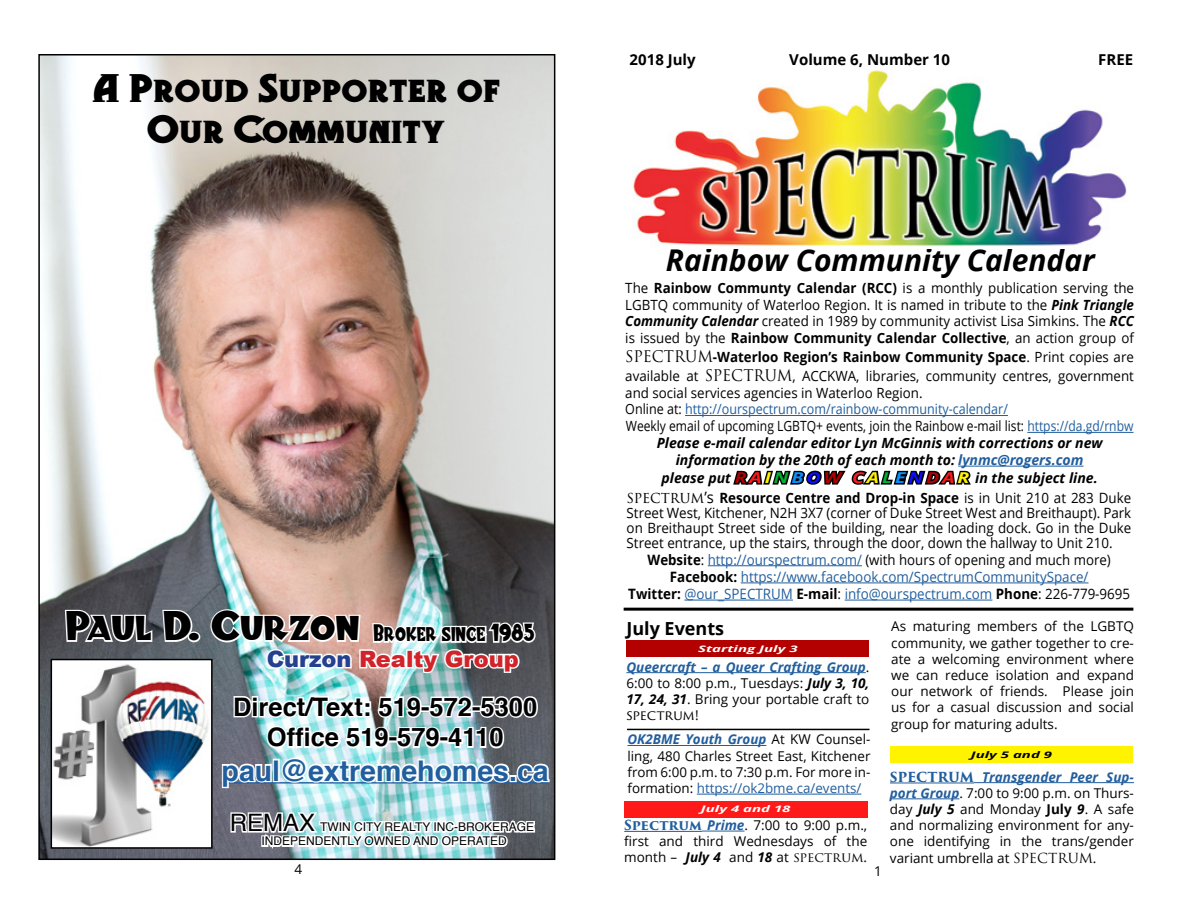
<style>
.page{position:relative;width:1188px;height:918px;background:#fff}
.page>*{position:absolute;margin:0;border:0;box-sizing:border-box;transform-origin:0 0}
.t1{font:39px "Blitzkrieg NF";color:#000}
.t2{font:34.5px/41.4px "Gramophone NF";color:#000;text-align:center;scale:1.22 1}
.t3{font:italic 700 30px "Open Sans";color:#000}
.t4{font:700 28.5px "Helvetica";color:#215e9e}
.t5{font:700 25.5px/30.6px "Helvetica";color:#000;text-align:center}
.t6{font:900 22.5px "Arial";color:#d2232a}
.t7{font:22.5px "Blitzkrieg NF";color:#000;scale:.75 1}
.t8{font:700 18px "Open Sans";color:#000}
.t9{font:700 15px "Open Sans";color:#000}
.t10{font:14.25px/17.1px "Open Sans";color:#215e9e;text-align:center;scale:.93 1}
.t11{font:14.1px/16.8px "Open Sans";color:#000;text-align:justify;scale:.95 1}
.t12{font:14.1px/15px "Open Sans";color:#000;text-align:justify;scale:.94 1}
.t13{font:italic 700 14.1px "Open Sans";color:#000}
.t14{font:14.1px "Open Sans";color:#000;scale:.86 1}
.t15{font:14.1px "Open Sans";color:#215e9e;scale:.89 1}
.t16{font:13.5px/16.2px "Open Sans";color:#000;text-align:justify}
.t17{font:13.5px "Trajan Sans Pro";letter-spacing:-.01em;color:#000}
.t18{font:12px/14.4px "Helvetica";color:#000;text-align:center}
.t19{font:italic 700 9px "Open Sans";color:#fff;scale:1.67 1}
.t20{font:italic 700 9px "Open Sans";color:#000;scale:1.67 1}
.s1{color:#25408f}
.s2{font-size:24px}
.s3{font-weight:700}
.s4{font-weight:700;font-style:italic}
.s5{font-family:"Trajan Pro 3";font-size:15.6px}
.s6{color:#000}
.s7{color:#215e9e}
.s8{font-size:15px;color:#b30000}
.s9{font-size:15px;color:#ff1a1a}
.s10{font-size:15px;color:#fff300}
.s11{font-size:15px;color:#00b332}
.s12{font-size:15px;color:#0990ff}
.s13{font-size:15px;color:#0d0eff}
.s14{font-family:"Trajan Pro 3";font-size:15.75px}
.s15{font-size:15.75px}
.s16{font-weight:700;color:#000}
.s17{font-weight:700;font-style:italic;color:#215e9e}
.s18{font-family:"Open Sans"}
.s19{font-family:"Trajan Pro 3";font-weight:700;color:#215e9e}
.s20{font-family:"Trajan Pro 3"}
</style>
<div class="page">
<hr style="left:685px;top:415px;width:323px;height:1px;background:#215e9e">
<hr style="left:1027px;top:432px;width:107px;height:1px;background:#215e9e">
<hr style="left:958px;top:466px;width:126px;height:1px;background:#215e9e">
<svg style="left:733px;top:465px;width:240px;height:20px"></svg>
<hr style="left:708px;top:565px;width:154px;height:1px;background:#215e9e">
<hr style="left:741px;top:583px;width:348px;height:1px;background:#215e9e">
<hr style="left:684px;top:600px;width:109px;height:1px;background:#215e9e">
<hr style="left:845px;top:600px;width:147px;height:1px;background:#215e9e">
<hr style="left:624px;top:608px;width:509px;height:3px;background:#000">
<div style="left:626px;top:640px;width:243px;height:17px;background:#b30000"></div>
<div style="left:890px;top:747px;width:243px;height:16px;background:#fff300"></div>
<img style="left:632px;top:69px;width:495px;height:178px">
<hr style="left:626px;top:672px;width:240px;height:1px;background:#215e9e">
<hr style="left:624px;top:831px;width:78px;height:1px;background:#215e9e">
<hr style="left:702px;top:831px;width:43px;height:1px;background:#215e9e">
<div style="left:624px;top:801px;width:243px;height:16px;background:#ff1a1a"></div>
<hr style="left:627px;top:745px;width:139px;height:1px;background:#215e9e">
<hr style="left:697px;top:794px;width:164px;height:1px;background:#215e9e">
<hr style="left:627px;top:729px;width:243px;height:1px;background:#000">
<hr style="left:890px;top:783px;width:84px;height:1px;background:#215e9e">
<hr style="left:974px;top:782px;width:160px;height:1px;background:#215e9e">
<hr style="left:890px;top:799px;width:69px;height:1px;background:#215e9e">
<img style="left:41px;top:57px;width:511px;height:800px">
<img style="left:54px;top:662px;width:155px;height:184px">
<div style="left:51px;top:659px;width:162px;height:190px;border:2px solid #000"></div>
<svg style="left:63px;top:608px;width:91px;height:36px"></svg>
<svg style="left:161px;top:608px;width:33px;height:36px"></svg>
<div style="left:188px;top:632px;width:12px;height:10px;border:3px solid #fff;border-radius:50%"></div>
<img style="left:209px;top:608px;width:342px;height:252px">
<h2 class="t2" style="left:92px;top:68px;width:336px">A Proud Supporter of<br>Our Community</h2>
<h1 class="t1" style="left:66px;top:603px;width:295px">Paul D. Curzon</h1>
<h3 class="t6" style="left:267px;top:643px;width:254px"><span class="s1">Curzon</span> Realty Group</h3>
<h3 class="t7" style="left:374px;top:620px;width:216px">Broker since 1985</h3>
<h3 class="t5" style="left:233px;top:692px;width:306px">Direct/Text: 519-572-5300<br>Office 519-579-4110</h3>
<h3 class="t4" style="left:222px;top:748px;width:329px">paul@extremehomes.ca</h3>
<p class="t18" style="left:230px;top:820px;width:306px"><span class="s2">REMAX</span> TWIN CITY REALTY INC-BROKERAGE<br>INDEPENDENTLY OWNED AND OPERATED</p>
<p class="t16" style="left:294px;top:860px;width:9px">4</p>
<p class="t9" style="left:630px;top:49px;width:68px">2018 July</p>
<p class="t9" style="left:789px;top:49px;width:162px">Volume 6, Number 10</p>
<p class="t9" style="left:1098px;top:49px;width:36px">FREE</p>
<h3 class="t3" style="left:666px;top:239px;width:431px">Rainbow Community Calendar</h3>
<p class="t11" style="left:625px;top:279px;width:537px">The <span class="s3">Rainbow Communty Calendar (RCC)</span> is a monthly publication serving the LGBTQ community of Waterloo Region. It is named in tribute to the <span class="s4">Pink Triangle Community Calendar</span> created in 1989 by community activist Lisa Simkins. The <span class="s4">RCC </span>is issued by the <span class="s3">Rainbow Community Calendar Collective</span>, an action group of</p>
<p class="t11" style="left:625px;top:347px;width:537px;line-height:18.8px"><span class="s5">SPECTRUM</span><span class="s3">-Waterloo Region’s Rainbow Community Space</span>. Print copies are available at <span class="s5">SPECTRUM</span>, ACCKWA, libraries, community centres, government</p>
<p class="t11" style="left:625px;top:384px;width:314px">and social services agencies in Waterloo Region.</p>
<p class="t15" style="left:625px;top:400px;width:431px"><span class="s6">Online at:</span> http://ourspectrum.com/rainbow-community-calendar/</p>
<p class="t14" style="left:626px;top:417px;width:592px">Weekly email of upcoming LGBTQ+ events, join the Rainbow e-mail list: <span class="s7">https://da.gd/rnbw</span></p>
<p class="t13" style="left:657px;top:433px;width:447px">Please e-mail calendar editor Lyn McGinnis with corrections or new</p>
<p class="t13" style="left:676px;top:450px;width:409px">information by the 20th of each month to: <span class="s7">lynmc@rogers.com</span></p>
<p class="t13" style="left:662px;top:468px;width:438px">please put <span class="s8">R</span><span class="s9">A</span><span class="s10">I</span><span class="s11">N</span><span class="s12">B</span> <span class="s13">O</span><span class="s8">W</span> <span class="s9">C</span><span class="s10">A</span><span class="s11">L</span> <span class="s12">E</span><span class="s13">N</span><span class="s8">D</span><span class="s9">A</span><span class="s10">R</span> in the subject line.</p>
<p class="t12" style="left:627px;top:490px;width:538px"><span class="s14">spectrum</span><span class="s15">’s</span> <span class="s3">Resource Centre and Drop-in Space</span> is in Unit 210 at 283 Duke Street West, Kitchener, N2H 3X7 (corner of Duke Street West and Breithaupt). Park on Breithaupt Street side of the building, near the loading dock. Go in the Duke Street entrance, up the stairs, through the door, down the hallway to Unit 210.</p>
<p class="t10" style="left:628px;top:551px;width:541px"><span class="s16">Website</span><span class="s6">:</span> http://ourspectrum.com/ <span class="s6">(with hours of opening and much more)<br></span><span class="s16">Facebook:</span> https://www.facebook.com/SpectrumCommunitySpace/<br><span class="s16">Twitter:</span> @our_SPECTRUM <span class="s16">E-mail</span><span class="s6">:</span> info@ourspectrum.com <span class="s16">Phone</span><span class="s6">: 226-779-9695</span></p>
<h3 class="t8" style="left:626px;top:616px;width:99px">July Events</h3>
<p class="t16" style="left:891px;top:618px;width:244px">As maturing members of the LGBTQ community, we gather together to cre&shy;ate a welcoming environment where we can reduce isolation and expand our network of friends. Please join us for a casual discussion and social group for maturing adults.</p>
<p class="t19" style="left:698px;top:642px;width:61px">Starting July 3</p>
<p class="t16" style="left:626px;top:658px;width:245px"><span class="s17">Queercraft – a Queer Crafting Group</span>.<br>6:00 to 8:00 p.m., Tuesdays: <span class="s4">July 3, 10, 17, 24, 31</span>. Bring your portable craft to</p>
<p class="t17" style="left:626px;top:706px;width:74px">SPECTRUM<span class="s18">!</span></p>
<p class="t16" style="left:627px;top:731px;width:245px"><span class="s17">OK2BME Youth Group</span> At KW Counsel&shy;ling, 480 Charles Street East, Kitchener from 6:00 p.m. to 7:30 p.m. For more in&shy;formation: <span class="s7">https://ok2bme.ca/events/</span></p>
<p class="t19" style="left:701px;top:802px;width:55px">July 4 and 18</p>
<p class="t16" style="left:624px;top:817px;width:245px"><span class="s19">Spectrum</span> <span class="s17">Prime</span>. 7:00 to 9:00 p.m., first and third Wednesdays of the month – <span class="s4">July 4</span> and <span class="s4">18</span> at <span class="s20">spectrum</span>.</p>
<p class="t16" style="left:874px;top:863px;width:9px">1</p>
<p class="t20" style="left:971px;top:748px;width:50px">July 5 and 9</p>
<p class="t16" style="left:890px;top:768px;width:246px"><span class="s19">SPECTRUM</span> <span class="s17">Transgender Peer Sup&shy;port Group</span>. 7:00 to 9:00 p.m. on Thurs&shy;day <span class="s4">July 5</span> and Monday <span class="s3">July</span> <span class="s4">9</span>. A safe and normalizing environment for any&shy;one identifying in the trans/gender variant umbrella at <span class="s20">SPECTRUM</span>.</p>
</div>
